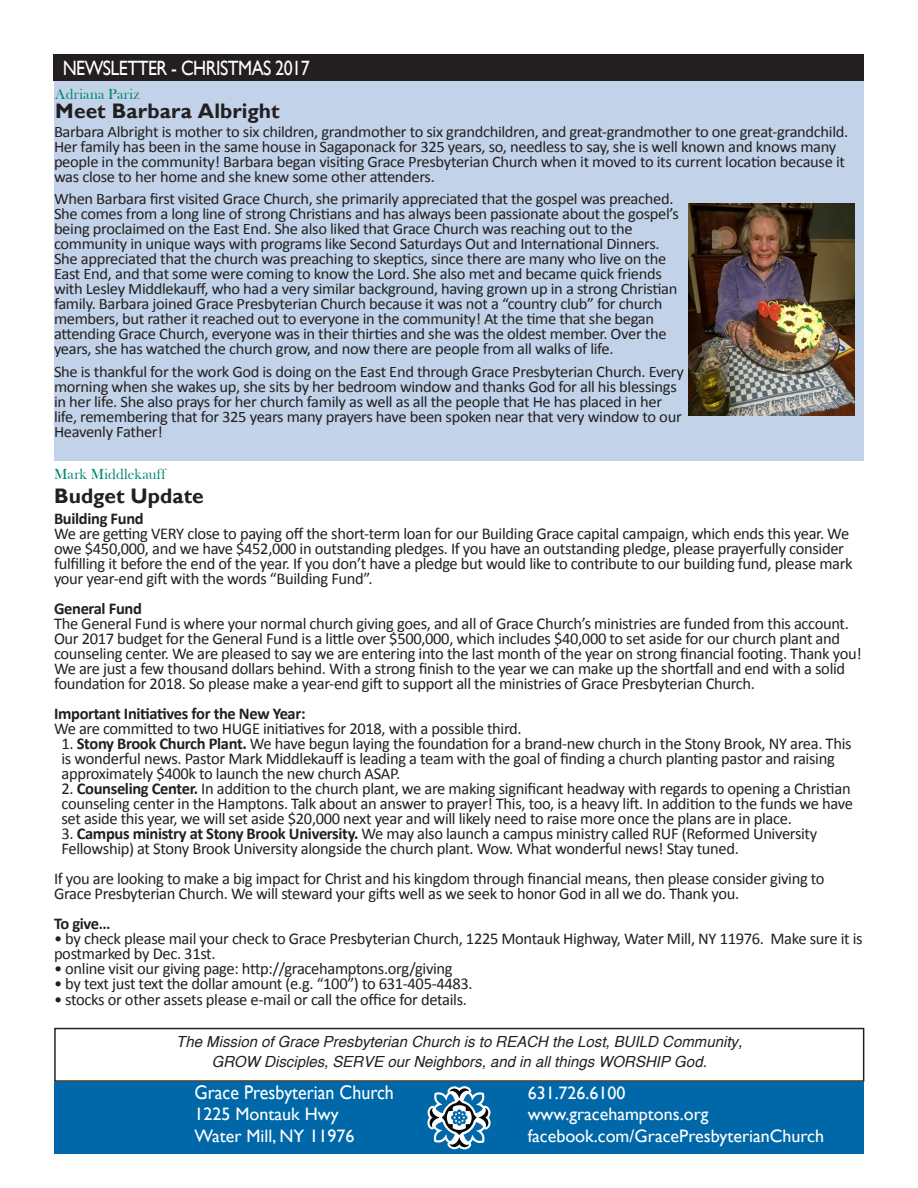
<style>
.page{position:relative;width:918px;height:1188px;background:#fff}
.page>*{position:absolute;margin:0;border:0;box-sizing:border-box;transform-origin:0 0}
.t1{font:700 21px "Gill Sans";letter-spacing:.005em;color:#231f20}
.t2{font:20.7px "Gill Sans";letter-spacing:-.03em;color:#fff;scale:.87 1}
.t3{font:19.8px "Gill Sans";color:#fff;scale:.91 1}
.t4{font:18px "Gill Sans";color:#fff}
.t5{font:16.5px/15px "Calibri";letter-spacing:-.02em;color:#231f20}
.t6{font:700 16.5px "Calibri";letter-spacing:-.02em;color:#231f20}
.t7{font:16.05px/15px "Calibri";letter-spacing:-.02em;color:#231f20}
.t8{font:italic 15px "Helsinki";color:#231f20}
.t9{font:15px "Bask Old Face";letter-spacing:.02em;color:#00876f}
.s1{font-weight:700}
</style>
<div class="page">
<div style="left:55px;top:81px;width:809px;height:380px;background:#c2d3e9"></div>
<div style="left:54px;top:1082px;width:810px;height:72px;background:#0068a9"></div>
<svg style="left:427px;top:1086px;width:64px;height:63px"></svg>
<div style="left:54px;top:54px;width:810px;height:27px;background:#231f20"></div>
<div style="left:54px;top:1028px;width:810px;height:54px;border:1px solid #231f20"></div>
<img style="left:688px;top:203px;width:166px;height:212px">
<p class="t2" style="left:63px;top:56px;width:285px">NEWSLETTER - CHRISTMAS 2017</p>
<p class="t9" style="left:55px;top:85px;width:86px">Adriana Pariz</p>
<p class="t1" style="left:55px;top:98px;width:226px">Meet Barbara Albright</p>
<p class="t7" style="left:54px;top:124px;width:796px">Barbara Albright is mother to six children, grandmother to six grandchildren, and great-grandmother to one great-grandchild.<br>Her family has been in the same house in Sagaponack for 325 years, so, needless to say, she is well known and knows many people in the community! Barbara began visiting Grace Presbyterian Church when it moved to its current location because it was close to her home and she knew some other attenders.</p>
<p class="t7" style="left:54px;top:191px;width:626px">When Barbara first visited Grace Church, she primarily appreciated that the gospel was preached.<br>She comes from a long line of strong Christians and has always been passionate about the gospel’s being proclaimed on the East End. She also liked that Grace Church was reaching out to the</p>
<p class="t7" style="left:54px;top:236px;width:607px">community in unique ways with programs like Second Saturdays Out and International Dinners.</p>
<p class="t7" style="left:54px;top:251px;width:625px">She appreciated that the church was preaching to skeptics, since there are many who live on the<br>East End, and that some were coming to know the Lord. She also met and became quick friends with Lesley Middlekauff, who had a very similar background, having grown up in a strong Christian</p>
<p class="t7" style="left:54px;top:296px;width:610px">family. Barbara joined Grace Presbyterian Church because it was not a “country club” for church</p>
<p class="t7" style="left:54px;top:311px;width:614px">members, but rather it reached out to everyone in the community! At the time that she began attending Grace Church, everyone was in their thirties and she was the oldest member. Over the years, she has watched the church grow, and now there are people from all walks of life.</p>
<p class="t7" style="left:54px;top:364px;width:631px">She is thankful for the work God is doing on the East End through Grace Presbyterian Church. Every morning when she wakes up, she sits by her bedroom window and thanks God for all his blessings in her life. She also prays for her church family as well as all the people that He has placed in her life, remembering that for 325 years many prayers have been spoken near that very window to our Heavenly Father!</p>
<p class="t9" style="left:54px;top:466px;width:113px">Mark Middlekauff</p>
<p class="t1" style="left:54px;top:484px;width:151px">Budget Update</p>
<p class="t6" style="left:54px;top:508px;width:91px">Building Fund</p>
<p class="t5" style="left:54px;top:526px;width:800px">We are getting VERY close to paying off the short-term loan for our Building Grace capital campaign, which ends this year. We owe $450,000, and we have $452,000 in outstanding pledges. If you have an outstanding pledge, please prayerfully consider fulfilling it before the end of the year. If you don’t have a pledge but would like to contribute to our building fund, please mark your year-end gift with the words “Building Fund”.</p>
<p class="t6" style="left:54px;top:598px;width:89px">General Fund</p>
<p class="t5" style="left:54px;top:616px;width:809px">The General Fund is where your normal church giving goes, and all of Grace Church’s ministries are funded from this account.<br>Our 2017 budget for the General Fund is a little over $500,000, which includes $40,000 to set aside for our church plant and counseling center. We are pleased to say we are entering into the last month of the year on strong financial footing. Thank you!<br>We are just a few thousand dollars behind. With a strong finish to the year we can make up the shortfall and end with a solid foundation for 2018. So please make a year-end gift to support all the ministries of Grace Presbyterian Church.</p>
<p class="t6" style="left:54px;top:703px;width:253px">Important Initiatives for the New Year:</p>
<p class="t5" style="left:54px;top:721px;width:469px">We are committed to two HUGE initiatives for 2018, with a possible third.</p>
<p class="t5" style="left:62px;top:736px;width:792px">1. <span class="s1">Stony Brook Church Plant.</span> We have begun laying the foundation for a brand-new church in the Stony Brook, NY area. This is wonderful news. Pastor Mark Middlekauff is leading a team with the goal of finding a church planting pastor and raising approximately $400k to launch the new church ASAP.</p>
<p class="t5" style="left:62px;top:781px;width:793px">2. <span class="s1">Counseling Center.</span> In addition to the church plant, we are making significant headway with regards to opening a Christian counseling center in the Hamptons. Talk about an answer to prayer! This, too, is a heavy lift. In addition to the funds we have set aside this year, we will set aside $20,000 next year and will likely need to raise more once the plans are in place.</p>
<p class="t5" style="left:62px;top:826px;width:757px">3. <span class="s1">Campus ministry at Stony Brook University.</span> We may also launch a campus ministry called RUF (Reformed University<br>Fellowship) at Stony Brook University alongside the church plant. Wow. What wonderful news! Stay tuned.</p>
<p class="t5" style="left:54px;top:871px;width:772px">If you are looking to make a big impact for Christ and his kingdom through financial means, then please consider giving to<br>Grace Presbyterian Church. We will steward your gifts well as we seek to honor God in all we do. Thank you.</p>
<p class="t6" style="left:54px;top:913px;width:58px">To give…</p>
<p class="t5" style="left:54px;top:931px;width:810px">• by check please mail your check to Grace Presbyterian Church, 1225 Montauk Highway, Water Mill, NY 11976. Make sure it is postmarked by Dec. 31st.</p>
<p class="t5" style="left:54px;top:961px;width:400px">• online visit our giving page: http://gracehamptons.org/giving</p>
<p class="t5" style="left:54px;top:976px;width:420px">• by text just text the dollar amount (e.g. “100”) to 631-405-4483.</p>
<p class="t5" style="left:54px;top:992px;width:414px">• stocks or other assets please e-mail or call the office for details.</p>
<p class="t8" style="left:176px;top:1032px;width:568px">The Mission of Grace Presbyterian Church is to REACH the Lost, BUILD Community,</p>
<p class="t8" style="left:212px;top:1051px;width:497px">GROW Disciples, SERVE our Neighbors, and in all things WORSHIP God.</p>
<p class="t3" style="left:194px;top:1080px;width:221px">Grace Presbyterian Church</p>
<p class="t4" style="left:194px;top:1104px;width:146px">1225 Montauk Hwy</p>
<p class="t4" style="left:194px;top:1125px;width:162px">Water Mill, NY 11976</p>
<p class="t4" style="left:528px;top:1082px;width:99px">631.726.6100</p>
<p class="t4" style="left:528px;top:1104px;width:182px">www.gracehamptons.org</p>
<p class="t4" style="left:528px;top:1125px;width:298px">facebook.com/GracePresbyterianChurch</p>
</div>
